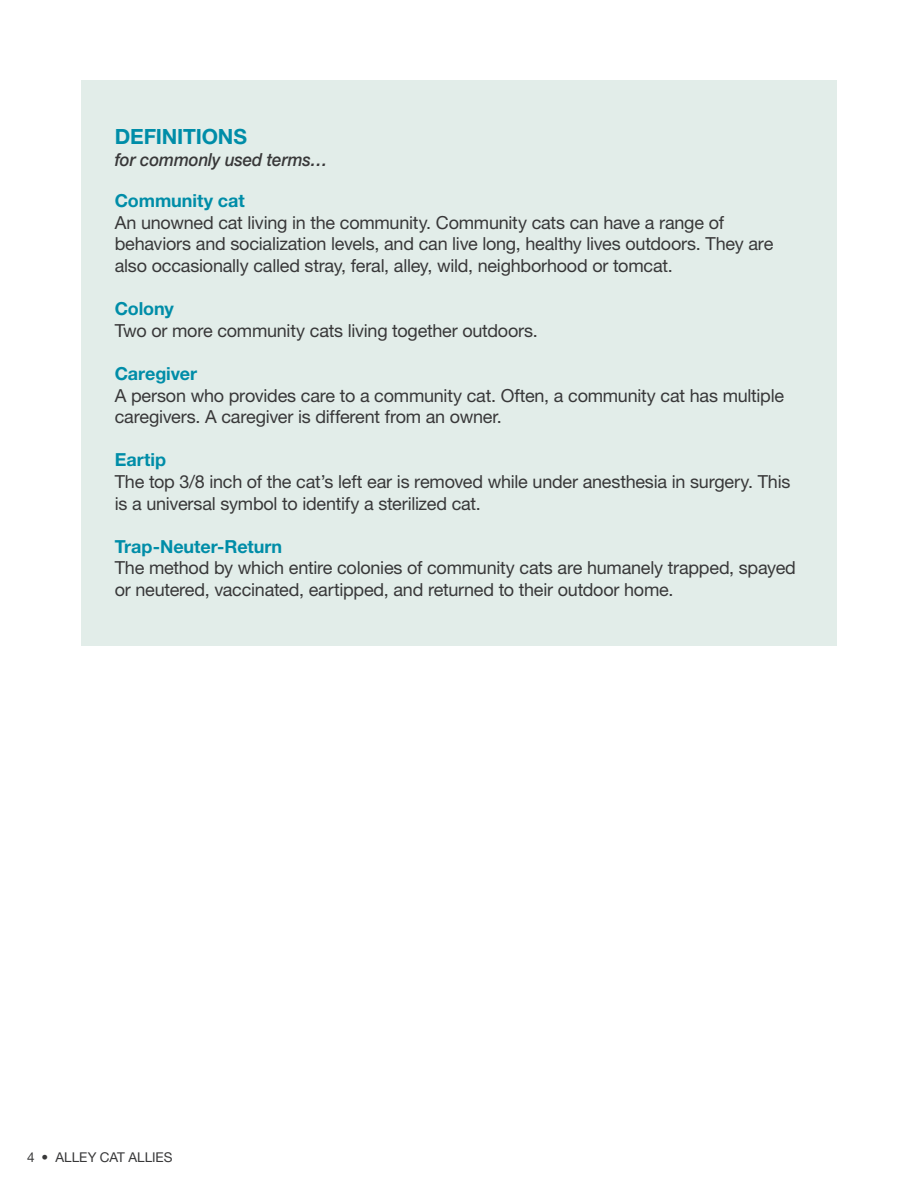
<style>
.page{position:relative;width:918px;height:1188px;background:#fff}
.page>*{position:absolute;margin:0;border:0;box-sizing:border-box;transform-origin:0 0}
.t1{font:700 21px "Helvetica Neue LT Std";letter-spacing:-.01em;color:#008da8}
.t2{font:18px/21.6px "Helvetica Neue LT Std";letter-spacing:-.015em;color:#383839}
.t3{font:700 18px "Helvetica Neue LT Std";letter-spacing:-.005em;color:#008da8}
.t4{font:italic 500 18px "Helvetica Neue LT Std";letter-spacing:-.01em;color:#383839;scale:.94 1}
.t5{font:13.5px "Helvetica Neue LT Std";color:#383839}
</style>
<div class="page">
<div style="left:81px;top:80px;width:756px;height:566px;background:#e2ede9"></div>
<p class="t1" style="left:115px;top:124px;width:134px">DEFINITIONS</p>
<p class="t4" style="left:115px;top:149px;width:228px">for commonly used terms…</p>
<p class="t3" style="left:115px;top:190px;width:132px">Community cat</p>
<p class="t2" style="left:115px;top:211px;width:660px">An unowned cat living in the community. Community cats can have a range of behaviors and socialization levels, and can live long, healthy lives outdoors. They are also occasionally called stray, feral, alley, wild, neighborhood or tomcat.</p>
<p class="t3" style="left:115px;top:298px;width:61px">Colony</p>
<p class="t2" style="left:115px;top:319px;width:425px">Two or more community cats living together outdoors.</p>
<p class="t3" style="left:115px;top:362px;width:84px">Caregiver</p>
<p class="t2" style="left:115px;top:384px;width:671px">A person who provides care to a community cat. Often, a community cat has multiple caregivers. A caregiver is different from an owner.</p>
<p class="t3" style="left:115px;top:449px;width:53px">Eartip</p>
<p class="t2" style="left:115px;top:471px;width:677px">The top 3/8 inch of the cat’s left ear is removed while under anesthesia in surgery. This is a universal symbol to identify a sterilized cat.</p>
<p class="t3" style="left:115px;top:535px;width:169px">Trap-Neuter-Return</p>
<p class="t2" style="left:115px;top:557px;width:683px">The method by which entire colonies of community cats are humanely trapped, spayed or neutered, vaccinated, eartipped, and returned to their outdoor home.</p>
<p class="t5" style="left:27px;top:1149px;width:147px">4 • ALLEY CAT ALLIES</p>
</div>
